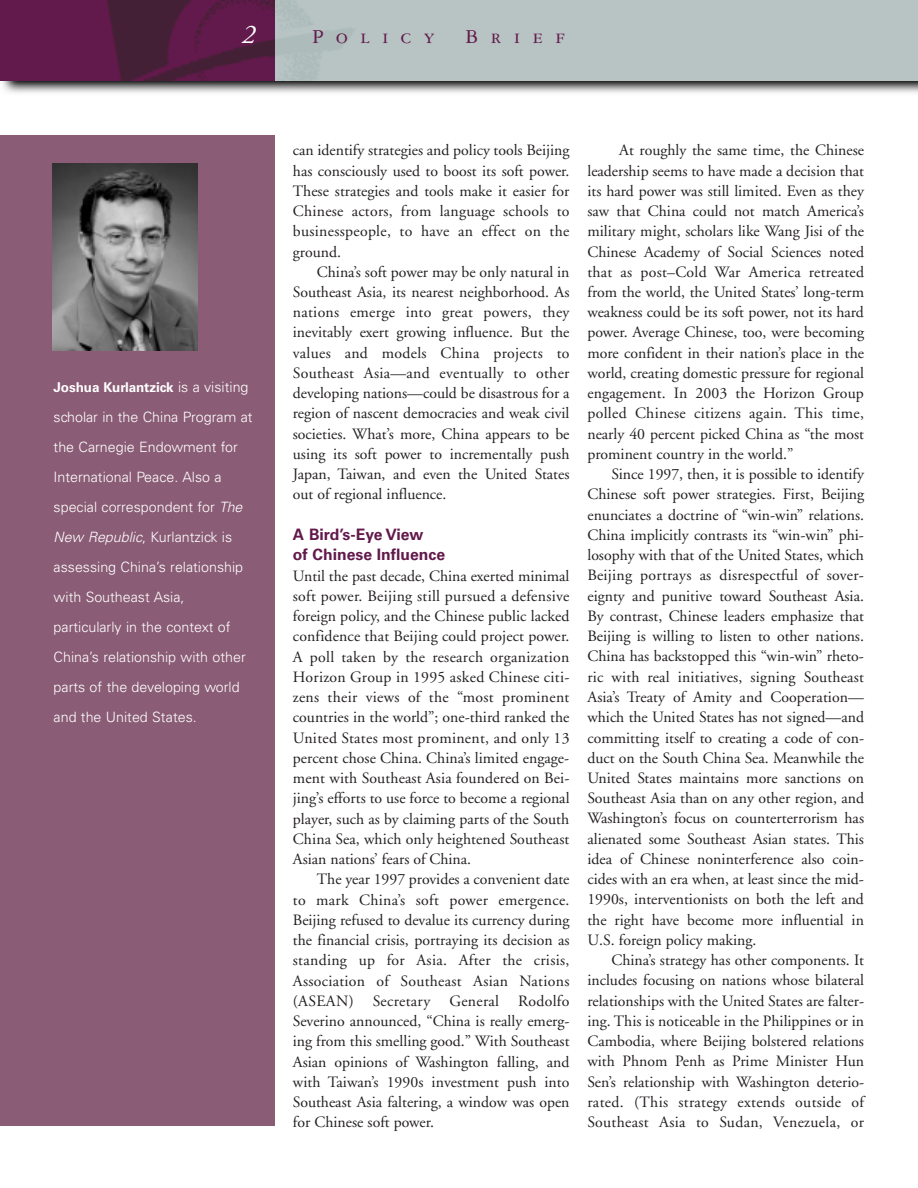
<style>
.page{position:relative;width:918px;height:1188px;background:#fff}
.page>*{position:absolute;margin:0;border:0;box-sizing:border-box;transform-origin:0 0}
.t1{font:italic 27px "Adobe Garamond";color:#fff}
.t2{font:21px "Garamond Three SC";letter-spacing:.6em;color:#62194b}
.t3{font:15.75px/20.2px "Adobe Garamond";color:#231f20;text-align:justify}
.t4{font:700 15.75px/20.2px "Univers";color:#62194b}
.t5{font:300 14.25px/30px "Univers";color:#fff}
.t6{font:700 13.5px "Univers";letter-spacing:-.005em;color:#fff}
.s1{font-weight:300;font-size:14.25px}
.s2{font-style:italic}
</style>
<div class="page">
<img style="left:2px;top:81px;width:916px;height:12px">
<div style="left:266px;top:0;width:652px;height:81px;background:#b8c4c4"></div>
<div style="left:0;top:0;width:275px;height:81px;background:#62194b"></div>
<img style="left:107px;top:0;width:168px;height:81px">
<div style="left:0;top:135px;width:275px;height:990px;background:#8a5c75"></div>
<img style="left:52px;top:164px;width:145px;height:187px">
<h1 class="t1" style="left:242px;top:23px;width:15px">2</h1>
<h2 class="t2" style="left:312px;top:28px;width:124px">Policy</h2>
<h2 class="t2" style="left:465px;top:28px;width:101px">Brief</h2>
<p class="t6" style="left:54px;top:382px;width:196px">Joshua Kurlantzick <span class="s1">is a visiting</span></p>
<p class="t5" style="left:54px;top:403px;width:200px">scholar in the China Program at the Carnegie Endowment for<br>International Peace. Also a special correspondent for <span class="s2">The<br>New Republic</span>, Kurlantzick is assessing China’s relationship with Southeast Asia, particularly in the context of<br>China’s relationship with other parts of the developing world and the United States.</p>
<p class="t3" style="left:293px;top:142px;width:278px">can identify strategies and policy tools Beijing has consciously used to boost its soft power.<br>These strategies and tools make it easier for Chinese actors, from language schools to businesspeople, to have an effect on the ground.</p>
<p class="t3" style="left:293px;top:263px;width:278px;text-indent:24px">China’s soft power may be only natural in Southeast Asia, its nearest neighborhood. As nations emerge into great powers, they inevitably exert growing influence. But the values and models China projects to Southeast Asia—and eventually to other developing nations—could be disastrous for a region of nascent democracies and weak civil societies. What’s more, China appears to be using its soft power to incrementally push Japan, Taiwan, and even the United States out of regional influence.</p>
<p class="t4" style="left:293px;top:526px;width:154px">A Bird’s-Eye View<br>of Chinese Influence</p>
<p class="t3" style="left:293px;top:567px;width:278px">Until the past decade, China exerted minimal soft power. Beijing still pursued a defensive foreign policy, and the Chinese public lacked confidence that Beijing could project power.<br>A poll taken by the research organization Horizon Group in 1995 asked Chinese citi&shy;zens their views of the “most prominent countries in the world”; one-third ranked the United States most prominent, and only 13 percent chose China. China’s limited engage&shy;ment with Southeast Asia foundered on Bei&shy;jing’s efforts to use force to become a regional player, such as by claiming parts of the South China Sea, which only heightened Southeast Asian nations’ fears of China.</p>
<p class="t3" style="left:293px;top:871px;width:278px;text-indent:24px">The year 1997 provides a convenient date to mark China’s soft power emergence.<br>Beijing refused to devalue its currency during the financial crisis, portraying its decision as standing up for Asia. After the crisis, Association of Southeast Asian Nations (ASEAN) Secretary General Rodolfo Severino announced, “China is really emerg&shy;ing from this smelling good.” With Southeast Asian opinions of Washington falling, and with Taiwan’s 1990s investment push into Southeast Asia faltering, a window was open for Chinese soft power.</p>
<p class="t3" style="left:587px;top:142px;width:278px;text-indent:32px">At roughly the same time, the Chinese leadership seems to have made a decision that its hard power was still limited. Even as they saw that China could not match America’s military might, scholars like Wang Jisi of the Chinese Academy of Social Sciences noted that as post–Cold War America retreated from the world, the United States’ long-term weakness could be its soft power, not its hard power. Average Chinese, too, were becoming more confident in their nation’s place in the world, creating domestic pressure for regional engagement. In 2003 the Horizon Group polled Chinese citizens again. This time, nearly 40 percent picked China as “the most prominent country in the world.”</p>
<p class="t3" style="left:587px;top:466px;width:278px;text-indent:24px">Since 1997, then, it is possible to identify Chinese soft power strategies. First, Beijing enunciates a doctrine of “win-win” relations.<br>China implicitly contrasts its “win-win” phi&shy;losophy with that of the United States, which Beijing portrays as disrespectful of sover&shy;eignty and punitive toward Southeast Asia.<br>By contrast, Chinese leaders emphasize that Beijing is willing to listen to other nations.<br>China has backstopped this “win-win” rheto&shy;ric with real initiatives, signing Southeast Asia’s Treaty of Amity and Cooperation— which the United States has not signed—and committing itself to creating a code of con&shy;duct on the South China Sea. Meanwhile the United States maintains more sanctions on Southeast Asia than on any other region, and Washington’s focus on counterterrorism has alienated some Southeast Asian states. This idea of Chinese noninterference also coin&shy;cides with an era when, at least since the mid-1990s, interventionists on both the left and the right have become more influential in U.S. foreign policy making.</p>
<p class="t3" style="left:587px;top:952px;width:278px;text-indent:24px">China’s strategy has other components. It includes focusing on nations whose bilateral relationships with the United States are falter&shy;ing. This is noticeable in the Philippines or in Cambodia, where Beijing bolstered relations with Phnom Penh as Prime Minister Hun Sen’s relationship with Washington deterio&shy;rated. (This strategy extends outside of Southeast Asia to Sudan, Venezuela, or</p>
</div>
